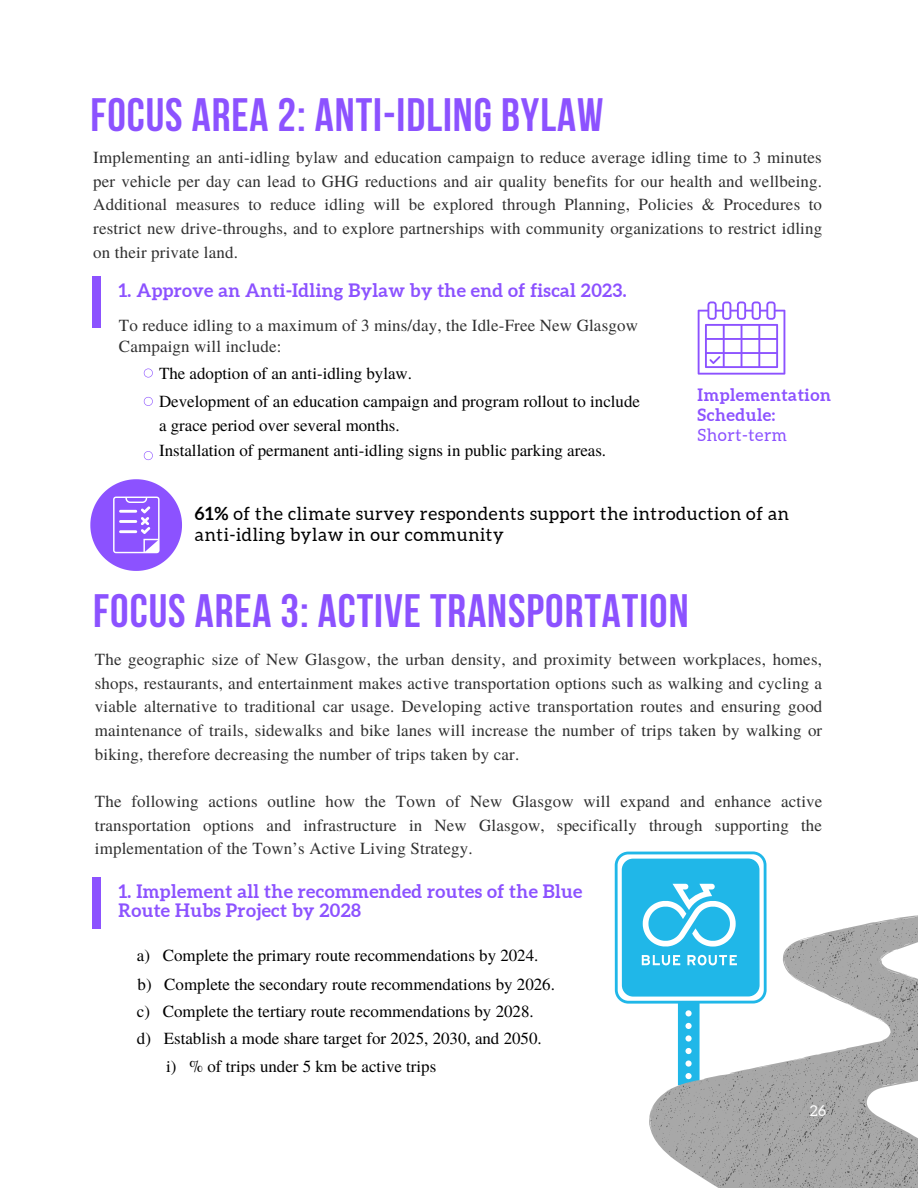
<style>
.page{position:relative;width:918px;height:1188px;background:#fff}
.page>*{position:absolute;margin:0;border:0;box-sizing:border-box;transform-origin:0 0}
.t1{font:700 46.65px "Bebas Neue";letter-spacing:.02em;color:#8c52ff}
.t2{font:700 18.45px/19.2px "Aleo";letter-spacing:.02em;color:#8c52ff}
.t3{font:18px/21.3px "Aleo";letter-spacing:.035em;color:#000}
.t4{font:700 17.1px/20.2px "Aleo";letter-spacing:.03em;color:#8c52ff}
.t5{font:17.1px "Aleo";letter-spacing:.03em;color:#8c52ff}
.t6{font:16.95px/23.7px "Te X Gyre Termes";letter-spacing:.01em;color:#303030;text-align:justify}
.t7{font:16.95px/28.2px "Te X Gyre Termes";color:#000}
.t8{font:15px "Aleo";color:#fff}
.s1{font-weight:700}
</style>
<div class="page">
<div style="left:92px;top:276px;width:9px;height:52px;background:#8c52ff"></div>
<svg style="left:698px;top:301px;width:87px;height:74px"></svg>
<div style="left:92px;top:878px;width:9px;height:51px;background:#8c52ff"></div>
<div style="left:615px;top:851px;width:152px;height:153px;border:3px solid #20b7e8;border-radius:12px"></div>
<svg style="left:622px;top:859px;width:138px;height:145px;background:#39bfea"></svg>
<svg style="left:650px;top:907px;width:268px;height:281px;fill:#a8a8a8"></svg>
<svg style="left:144px;top:451px;width:9px;height:9px"></svg>
<svg style="left:144px;top:397px;width:9px;height:9px"></svg>
<svg style="left:144px;top:369px;width:9px;height:9px"></svg>
<svg style="left:90px;top:479px;width:92px;height:92px"></svg>
<h1 class="t1" style="left:90px;top:96px;width:515px">FOCUS AREA 2: ANTI-IDLING BYLAW</h1>
<p class="t6" style="left:93px;top:145px;width:730px">Implementing an anti-idling bylaw and education campaign to reduce average idling time to 3 minutes per vehicle per day can lead to GHG reductions and air quality benefits for our health and wellbeing.<br>Additional measures to reduce idling will be explored through Planning, Policies &amp; Procedures to restrict new drive-throughs, and to explore partnerships with community organizations to restrict idling on their private land.</p>
<p class="t2" style="left:118px;top:280px;width:510px">1. Approve an Anti-Idling Bylaw by the end of fiscal 2023.</p>
<p class="t6" style="left:119px;top:314px;width:520px;line-height:21.3px">To reduce idling to a maximum of 3 mins/day, the Idle-Free New Glasgow<br>Campaign will include:</p>
<p class="t7" style="left:159px;top:359px;width:482px">The adoption of an anti-idling bylaw.<br>Development of an education campaign and program rollout to include</p>
<p class="t7" style="left:159px;top:412px;width:449px;line-height:25.2px">a grace period over several months.<br>Installation of permanent anti-idling signs in public parking areas.</p>
<p class="t4" style="left:698px;top:384px;width:135px">Implementation<br>Schedule:</p>
<p class="t5" style="left:698px;top:426px;width:91px">Short-term</p>
<p class="t3" style="left:195px;top:503px;width:596px"><span class="s1">61%</span> of the climate survey respondents support the introduction of an anti-idling bylaw in our community</p>
<h1 class="t1" style="left:93px;top:592px;width:597px">FOCUS AREA 3: ACTIVE TRANSPORTATION</h1>
<p class="t6" style="left:95px;top:647px;width:729px">The geographic size of New Glasgow, the urban density, and proximity between workplaces, homes, shops, restaurants, and entertainment makes active transportation options such as walking and cycling a viable alternative to traditional car usage. Developing active transportation routes and ensuring good maintenance of trails, sidewalks and bike lanes will increase the number of trips taken by walking or biking, therefore decreasing the number of trips taken by car.</p>
<p class="t6" style="left:95px;top:789px;width:729px">The following actions outline how the Town of New Glasgow will expand and enhance active transportation options and infrastructure in New Glasgow, specifically through supporting the implementation of the Town’s Active Living Strategy.</p>
<p class="t2" style="left:118px;top:882px;width:466px">1. Implement all the recommended routes of the Blue<br>Route Hubs Project by 2028</p>
<p class="t7" style="left:137px;top:941px;width:403px">a) Complete the primary route recommendations by 2024.</p>
<p class="t7" style="left:138px;top:969px;width:419px">b) Complete the secondary route recommendations by 2026.</p>
<p class="t7" style="left:137px;top:996px;width:398px">c) Complete the tertiary route recommendations by 2028.</p>
<p class="t7" style="left:137px;top:1023px;width:406px">d) Establish a mode share target for 2025, 2030, and 2050.</p>
<p class="t7" style="left:166px;top:1051px;width:272px">i) % of trips under 5 km be active trips</p>
<p class="t8" style="left:810px;top:1103px;width:18px">26</p>
</div>
